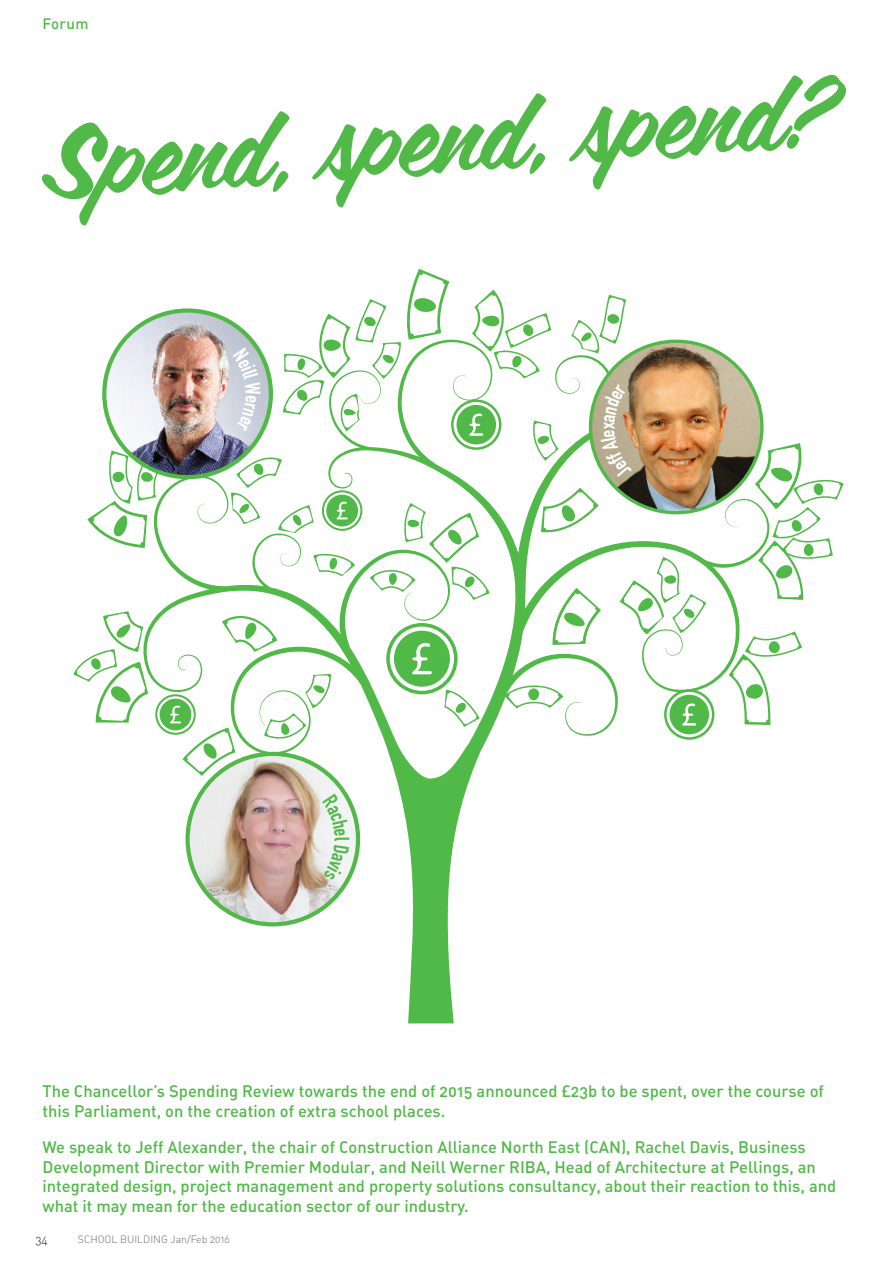
<style>
.page{position:relative;width:893px;height:1263px;background:#fff}
.page>*{position:absolute;margin:0;border:0;box-sizing:border-box;transform-origin:0 0}
.t1{font:105px "Coffee Service";color:#51b948}
.t2{font:16.5px/19.5px "DIN Medium Alternate";color:#51b948}
.t3{font:15px "DIN Medium Alternate";letter-spacing:.025em;color:#51b948}
.t4{font:12px "DIN Light Alternate";color:#231f20}
.t5{font:10.5px "DIN Light Alternate";color:#6c6d70}
</style>
<div class="page">
<svg style="left:190px;top:776px;width:281px;height:247px"></svg>
<img style="left:188px;top:754px;width:170px;height:170px;border-radius:50%">
<svg style="left:73px;top:269px;width:771px;height:507px"></svg>
<div style="left:322px;top:794px;width:27px;height:86px;background:#f1f3f3"></div>
<p class="t3" style="left:43px;top:15px;width:48px">Forum</p>
<h1 class="t1" style="left:42px;top:123px;width:793px;rotate:-4deg">Spend, spend, spend?</h1>
<p class="t2" style="left:43px;top:1082px;width:783px">The Chancellor’s Spending Review towards the end of 2015 announced £23b to be spent, over the course of this Parliament, on the creation of extra school places.</p>
<p class="t2" style="left:43px;top:1138px;width:795px">We speak to Jeff Alexander, the chair of Construction Alliance North East (CAN), Rachel Davis, Business Development Director with Premier Modular, and Neill Werner RIBA, Head of Architecture at Pellings, an integrated design, project management and property solutions consultancy, about their reaction to this, and what it may mean for the education sector of our industry.</p>
<p class="t4" style="left:36px;top:1233px;width:14px">34</p>
<p class="t5" style="left:78px;top:1233px;width:153px">SCHOOL BUILDING Jan/Feb 2016</p>
</div>
